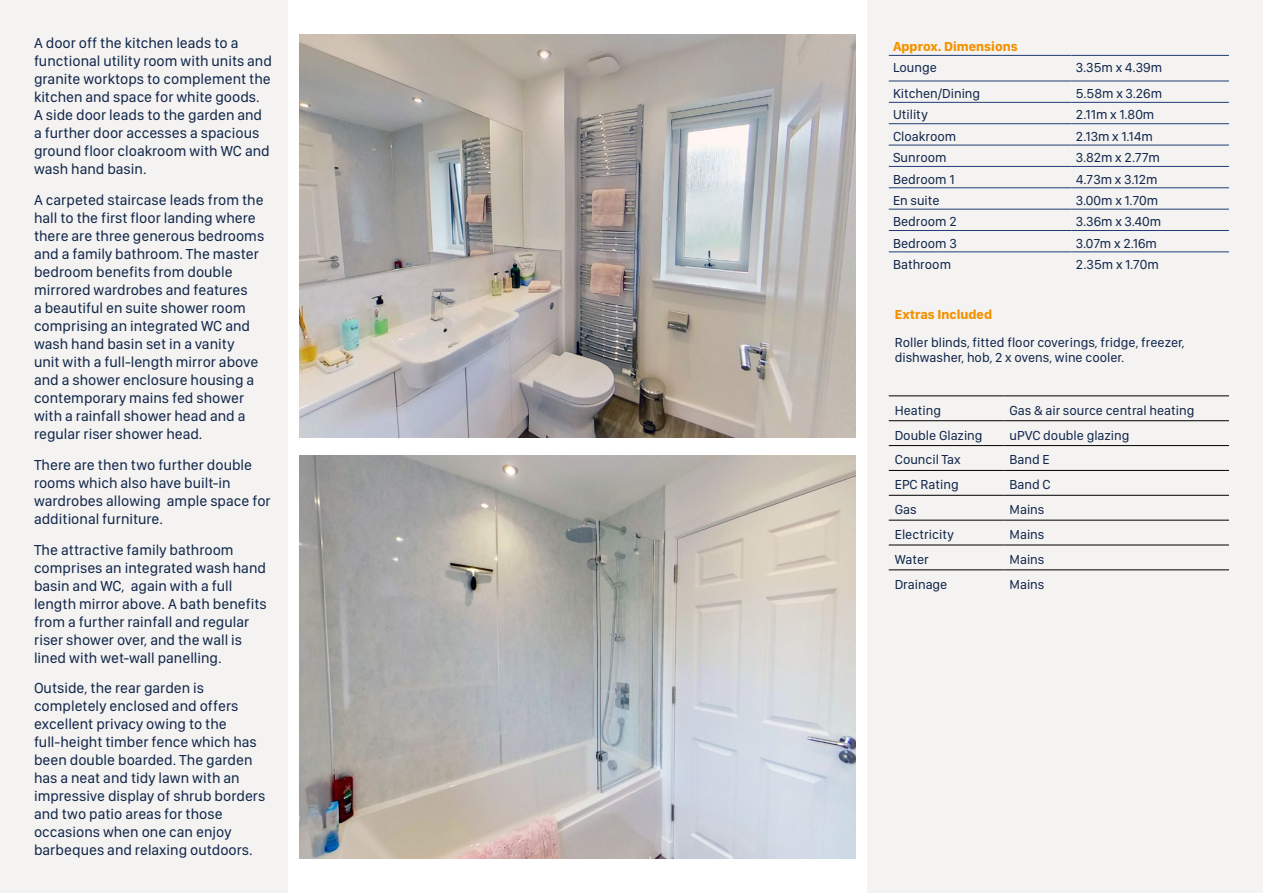
<style>
.page{position:relative;width:1263px;height:893px;background:#fff}
.page>*{position:absolute;margin:0;border:0;box-sizing:border-box;transform-origin:0 0}
.t1{font:15px/18px "SF Compact Display";color:#12284b}
.t2{font:13.5px/15px "SF Compact Display";color:#12284b}
.t3{font:700 13.5px "SF Compact Display";color:#f39200}
</style>
<div class="page">
<div style="left:0;top:0;width:287px;height:893px;background:#f5f3f2"></div>
<div style="left:867px;top:0;width:396px;height:893px;background:#f5f3f2"></div>
<hr style="left:889px;top:55px;width:182px;height:1px;background:#1e3c74">
<hr style="left:1071px;top:55px;width:158px;height:1px;background:#1e3c74">
<hr style="left:889px;top:81px;width:182px;height:1px;background:#1e3c74">
<hr style="left:1071px;top:81px;width:158px;height:1px;background:#1e3c74">
<hr style="left:889px;top:102px;width:182px;height:1px;background:#1e3c74">
<hr style="left:1071px;top:102px;width:158px;height:1px;background:#1e3c74">
<hr style="left:889px;top:123px;width:182px;height:1px;background:#1e3c74">
<hr style="left:1071px;top:123px;width:158px;height:1px;background:#1e3c74">
<hr style="left:889px;top:145px;width:182px;height:1px;background:#1e3c74">
<hr style="left:1071px;top:145px;width:158px;height:1px;background:#1e3c74">
<hr style="left:889px;top:166px;width:182px;height:1px;background:#1e3c74">
<hr style="left:1071px;top:166px;width:158px;height:1px;background:#1e3c74">
<hr style="left:889px;top:188px;width:182px;height:1px;background:#1e3c74">
<hr style="left:1071px;top:188px;width:158px;height:1px;background:#1e3c74">
<hr style="left:889px;top:209px;width:182px;height:1px;background:#1e3c74">
<hr style="left:1071px;top:209px;width:158px;height:1px;background:#1e3c74">
<hr style="left:889px;top:230px;width:182px;height:1px;background:#1e3c74">
<hr style="left:1071px;top:230px;width:158px;height:1px;background:#1e3c74">
<hr style="left:889px;top:252px;width:182px;height:1px;background:#1e3c74">
<hr style="left:1071px;top:252px;width:158px;height:1px;background:#1e3c74">
<hr style="left:889px;top:396px;width:114px;height:1px;background:#000">
<hr style="left:1003px;top:396px;width:226px;height:1px;background:#000">
<hr style="left:889px;top:420px;width:114px;height:1px;background:#000">
<hr style="left:1003px;top:420px;width:226px;height:1px;background:#000">
<hr style="left:889px;top:445px;width:114px;height:1px;background:#000">
<hr style="left:1003px;top:445px;width:226px;height:1px;background:#000">
<hr style="left:889px;top:470px;width:114px;height:1px;background:#000">
<hr style="left:1003px;top:470px;width:226px;height:1px;background:#000">
<hr style="left:889px;top:495px;width:114px;height:1px;background:#000">
<hr style="left:1003px;top:495px;width:226px;height:1px;background:#000">
<hr style="left:889px;top:520px;width:114px;height:1px;background:#000">
<hr style="left:1003px;top:520px;width:226px;height:1px;background:#000">
<hr style="left:889px;top:545px;width:114px;height:1px;background:#000">
<hr style="left:1003px;top:545px;width:226px;height:1px;background:#000">
<hr style="left:889px;top:570px;width:114px;height:1px;background:#000">
<hr style="left:1003px;top:570px;width:226px;height:1px;background:#000">
<img style="left:299px;top:34px;width:556px;height:404px">
<img style="left:299px;top:455px;width:556px;height:404px">
<p class="t1" style="left:34px;top:34px;width:239px">A door off the kitchen leads to a functional utility room with units and granite worktops to complement the kitchen and space for white goods.<br>A side door leads to the garden and a further door accesses a spacious ground floor cloakroom with WC and wash hand basin.</p>
<p class="t1" style="left:34px;top:191px;width:232px">A carpeted staircase leads from the hall to the first floor landing where there are three generous bedrooms and a family bathroom. The master bedroom benefits from double mirrored wardrobes and features<br>a beautiful en suite shower room comprising an integrated WC and wash hand basin set in a vanity<br>unit with a full-length mirror above and a shower enclosure housing a contemporary mains fed shower with a rainfall shower head and a regular riser shower head.</p>
<p class="t1" style="left:34px;top:456px;width:238px">There are then two further double rooms which also have built-in wardrobes allowing ample space for additional furniture.</p>
<p class="t1" style="left:34px;top:540px;width:234px">The attractive family bathroom comprises an integrated wash hand basin and WC, again with a full length mirror above. A bath benefits from a further rainfall and regular riser shower over, and the wall is lined with wet-wall panelling.</p>
<p class="t1" style="left:34px;top:679px;width:233px">Outside, the rear garden is completely enclosed and offers excellent privacy owing to the full-height timber fence which has been double boarded. The garden has a neat and tidy lawn with an impressive display of shrub borders and two patio areas for those occasions when one can enjoy barbeques and relaxing outdoors.</p>
<p class="t3" style="left:893px;top:35px;width:126px">Approx. Dimensions</p>
<p class="t2" style="left:893px;top:60px;width:45px">Lounge</p>
<p class="t2" style="left:1076px;top:60px;width:88px">3.35m x 4.39m</p>
<p class="t2" style="left:893px;top:86px;width:89px">Kitchen/Dining</p>
<p class="t2" style="left:1076px;top:86px;width:88px">5.58m x 3.26m</p>
<p class="t2" style="left:893px;top:107px;width:36px">Utility</p>
<p class="t2" style="left:1076px;top:107px;width:80px">2.11m x 1.80m</p>
<p class="t2" style="left:893px;top:129px;width:65px">Cloakroom</p>
<p class="t2" style="left:1076px;top:129px;width:79px">2.13m x 1.14m</p>
<p class="t2" style="left:893px;top:150px;width:55px">Sunroom</p>
<p class="t2" style="left:1076px;top:150px;width:86px">3.82m x 2.77m</p>
<p class="t2" style="left:893px;top:171px;width:63px">Bedroom 1</p>
<p class="t2" style="left:1076px;top:171px;width:83px">4.73m x 3.12m</p>
<p class="t2" style="left:893px;top:193px;width:48px">En suite</p>
<p class="t2" style="left:1076px;top:193px;width:84px">3.00m x 1.70m</p>
<p class="t2" style="left:893px;top:214px;width:65px">Bedroom 2</p>
<p class="t2" style="left:1076px;top:214px;width:87px">3.36m x 3.40m</p>
<p class="t2" style="left:893px;top:235px;width:65px">Bedroom 3</p>
<p class="t2" style="left:1076px;top:235px;width:83px">3.07m x 2.16m</p>
<p class="t2" style="left:893px;top:257px;width:60px">Bathroom</p>
<p class="t2" style="left:1076px;top:257px;width:85px">2.35m x 1.70m</p>
<p class="t3" style="left:895px;top:303px;width:99px">Extras Included</p>
<p class="t2" style="left:895px;top:335px;width:291px">Roller blinds, fitted floor coverings, fridge, freezer, dishwasher, hob, 2 x ovens, wine cooler.</p>
<p class="t2" style="left:895px;top:403px;width:48px">Heating</p>
<p class="t2" style="left:1009px;top:403px;width:186px">Gas &amp; air source central heating</p>
<p class="t2" style="left:895px;top:427px;width:89px">Double Glazing</p>
<p class="t2" style="left:1009px;top:427px;width:121px">uPVC double glazing</p>
<p class="t2" style="left:895px;top:452px;width:68px">Council Tax</p>
<p class="t2" style="left:1009px;top:452px;width:42px">Band E</p>
<p class="t2" style="left:895px;top:477px;width:65px">EPC Rating</p>
<p class="t2" style="left:1009px;top:477px;width:43px">Band C</p>
<p class="t2" style="left:895px;top:502px;width:23px">Gas</p>
<p class="t2" style="left:1009px;top:502px;width:36px">Mains</p>
<p class="t2" style="left:895px;top:527px;width:60px">Electricity</p>
<p class="t2" style="left:1009px;top:527px;width:36px">Mains</p>
<p class="t2" style="left:895px;top:552px;width:35px">Water</p>
<p class="t2" style="left:1009px;top:552px;width:36px">Mains</p>
<p class="t2" style="left:895px;top:577px;width:54px">Drainage</p>
<p class="t2" style="left:1009px;top:577px;width:36px">Mains</p>
</div>
